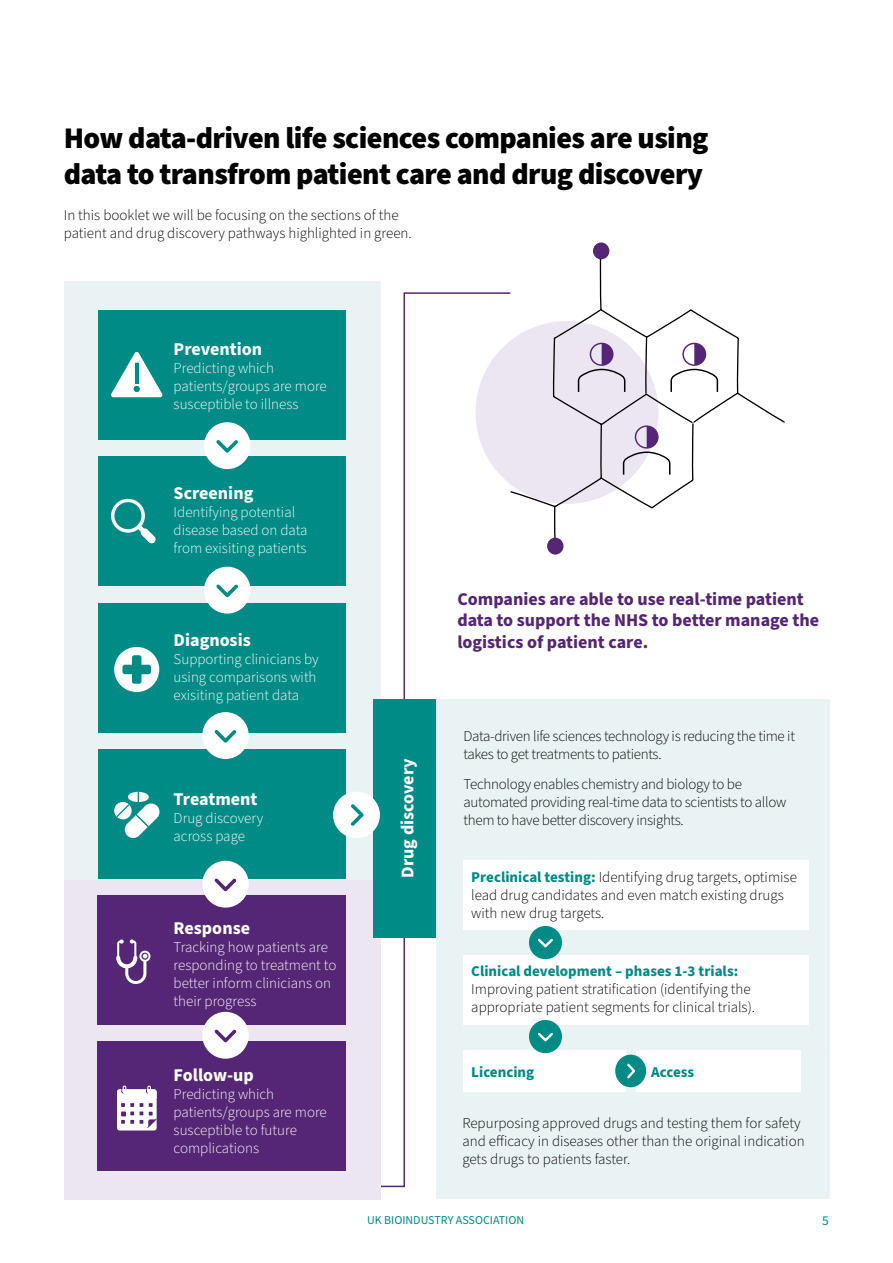
<style>
.page{position:relative;width:893px;height:1263px;background:#fff}
.page>*{position:absolute;margin:0;border:0;box-sizing:border-box;transform-origin:0 0}
.t1{font:900 30px/36px "Source Sans Pro";letter-spacing:-.02em;color:#000}
.t2{font:700 18px/21.6px "Source Sans Pro";color:#552675}
.t3{font:700 18px "Source Sans Pro";color:#fff}
.t4{font:300 15px/18px "Source Sans Pro";color:#000}
.t5{font:300 15px/18px "Source Sans Pro";color:#fff}
.t6{font:300 15px/18px "Source Sans Pro";letter-spacing:-.02em;color:#000}
.t7{font:700 15px "Source Sans Pro";color:#008b86}
.t8{font:13.5px "Source Sans Pro";color:#008b86}
.t9{font:12px "Source Sans Pro";color:#008b86}
.s1{font-weight:700;color:#008b86}
</style>
<div class="page">
<svg style="left:381px;top:292px;width:128px;height:896px"></svg>
<div style="left:436px;top:699px;width:394px;height:500px;background:#eaf3f3"></div>
<div style="left:64px;top:281px;width:317px;height:601px;background:#eaf3f3"></div>
<div style="left:64px;top:880px;width:317px;height:319px;background:#ebe6f1"></div>
<div style="left:98px;top:310px;width:248px;height:129px;background:#008b86"></div>
<div style="left:98px;top:456px;width:248px;height:130px;background:#008b86"></div>
<svg style="left:111px;top:352px;width:52px;height:45px"></svg>
<hr style="left:135px;top:363px;width:3px;height:21px;background:#008b86">
<svg style="left:111px;top:499px;width:45px;height:44px"></svg>
<div style="left:98px;top:603px;width:248px;height:129px;background:#008b86"></div>
<div style="left:114px;top:647px;width:45px;height:45px;background:#fff;border-radius:50%"></div>
<svg style="left:122px;top:655px;width:29px;height:29px"></svg>
<div style="left:98px;top:749px;width:248px;height:130px;background:#008b86"></div>
<div style="left:98px;top:895px;width:248px;height:130px;background:#552675"></div>
<svg style="left:116px;top:939px;width:34px;height:45px"></svg>
<div style="left:98px;top:1041px;width:248px;height:130px;background:#552675"></div>
<svg style="left:117px;top:1085px;width:40px;height:45px;background:#dbd1e2"></svg>
<div style="left:204px;top:422px;width:47px;height:47px;background:#fff;border-radius:50%"></div>
<svg style="left:216px;top:440px;width:22px;height:13px"></svg>
<div style="left:204px;top:567px;width:47px;height:47px;background:#fff;border-radius:50%"></div>
<svg style="left:216px;top:584px;width:22px;height:13px"></svg>
<div style="left:202px;top:712px;width:47px;height:47px;background:#fff;border-radius:50%"></div>
<svg style="left:214px;top:730px;width:22px;height:13px"></svg>
<div style="left:202px;top:861px;width:47px;height:47px;background:#fff;border-radius:50%"></div>
<svg style="left:214px;top:878px;width:22px;height:13px"></svg>
<div style="left:202px;top:1012px;width:47px;height:47px;background:#fff;border-radius:50%"></div>
<svg style="left:214px;top:1029px;width:22px;height:13px"></svg>
<div style="left:463px;top:1050px;width:162px;height:42px;background:#fff"></div>
<div style="left:463px;top:955px;width:346px;height:69px;background:#fff"></div>
<div style="left:463px;top:861px;width:346px;height:69px;background:#fff"></div>
<div style="left:637px;top:1050px;width:164px;height:42px;background:#fff"></div>
<div style="left:529px;top:1020px;width:33px;height:33px;background:#008b86;border-radius:50%"></div>
<svg style="left:538px;top:1033px;width:15px;height:8px"></svg>
<div style="left:615px;top:1055px;width:31px;height:32px;background:#008b86;border-radius:50%"></div>
<svg style="left:627px;top:1063px;width:8px;height:15px"></svg>
<div style="left:529px;top:926px;width:33px;height:33px;background:#008b86;border-radius:50%"></div>
<svg style="left:538px;top:939px;width:15px;height:8px"></svg>
<svg style="left:509px;top:252px;width:276px;height:290px"></svg>
<div style="left:547px;top:538px;width:16px;height:17px;background:#552675;border-radius:50%"></div>
<div style="left:593px;top:242px;width:16px;height:17px;background:#552675;border-radius:50%"></div>
<svg style="left:578px;top:343px;width:47px;height:49px;background:#cec5d7"></svg>
<svg style="left:670px;top:343px;width:48px;height:49px"></svg>
<svg style="left:623px;top:425px;width:47px;height:50px"></svg>
<div style="left:373px;top:700px;width:63px;height:238px;background:#008b86"></div>
<div style="left:333px;top:792px;width:47px;height:46px;background:#fff;border-radius:50%"></div>
<svg style="left:351px;top:804px;width:13px;height:22px"></svg>
<svg style="left:114px;top:792px;width:46px;height:46px"></svg>
<h1 class="t1" style="left:64px;top:121px;width:646px">How data-driven life sciences companies are using data to transfrom patient care and drug discovery</h1>
<p class="t4" style="left:64px;top:206px;width:349px">In this booklet we will be focusing on the sections of the patient and drug discovery pathways highlighted in green.</p>
<p class="t3" style="left:174px;top:337px;width:90px">Prevention</p>
<p class="t5" style="left:174px;top:359px;width:155px">Predicting which patients/groups are more susceptible to illness</p>
<p class="t3" style="left:174px;top:481px;width:81px">Screening</p>
<p class="t5" style="left:174px;top:504px;width:135px">Identifying potential disease based on data from exisiting patients</p>
<p class="t3" style="left:174px;top:628px;width:79px">Diagnosis</p>
<p class="t5" style="left:174px;top:651px;width:147px">Supporting clinicians by using comparisons with exisiting patient data</p>
<p class="t3" style="left:174px;top:787px;width:85px">Treatment</p>
<p class="t5" style="left:174px;top:810px;width:91px">Drug discovery across page</p>
<p class="t3" style="left:174px;top:915px;width:78px">Response</p>
<p class="t5" style="left:174px;top:938px;width:164px">Tracking how patients are responding to treatment to better inform clinicians on their progress</p>
<p class="t3" style="left:174px;top:1062px;width:82px">Follow-up</p>
<p class="t5" style="left:174px;top:1085px;width:155px">Predicting which patients/groups are more susceptible to future complications</p>
<p class="t3" style="left:395px;top:878px;width:121px;rotate:-90deg">Drug discovery</p>
<p class="t2" style="left:457px;top:588px;width:363px">Companies are able to use real-time patient data to support the NHS to better manage the logistics of patient care.</p>
<p class="t6" style="left:463px;top:727px;width:333px">Data-driven life sciences technology is reducing the time it takes to get treatments to patients.</p>
<p class="t6" style="left:463px;top:776px;width:324px">Technology enables chemistry and biology to be automated providing real-time data to scientists to allow them to have better discovery insights.</p>
<p class="t4" style="left:471px;top:868px;width:327px"><span class="s1">Preclinical testing:</span> Identifying drug targets, optimise lead drug candidates and even match existing drugs with new drug targets.</p>
<p class="t7" style="left:471px;top:961px;width:268px">Clinical development – phases 1-3 trials:</p>
<p class="t4" style="left:471px;top:980px;width:285px">Improving patient stratification (identifying the appropriate patient segments for clinical trials).</p>
<p class="t7" style="left:471px;top:1062px;width:64px">Licencing</p>
<p class="t7" style="left:651px;top:1062px;width:45px">Access</p>
<p class="t4" style="left:462px;top:1115px;width:344px">Repurposing approved drugs and testing them for safety and efficacy in diseases other than the original indication gets drugs to patients faster.</p>
<p class="t9" style="left:367px;top:1212px;width:159px">UK BIOINDUSTRY ASSOCIATION</p>
<p class="t8" style="left:822px;top:1212px;width:8px">5</p>
</div>
